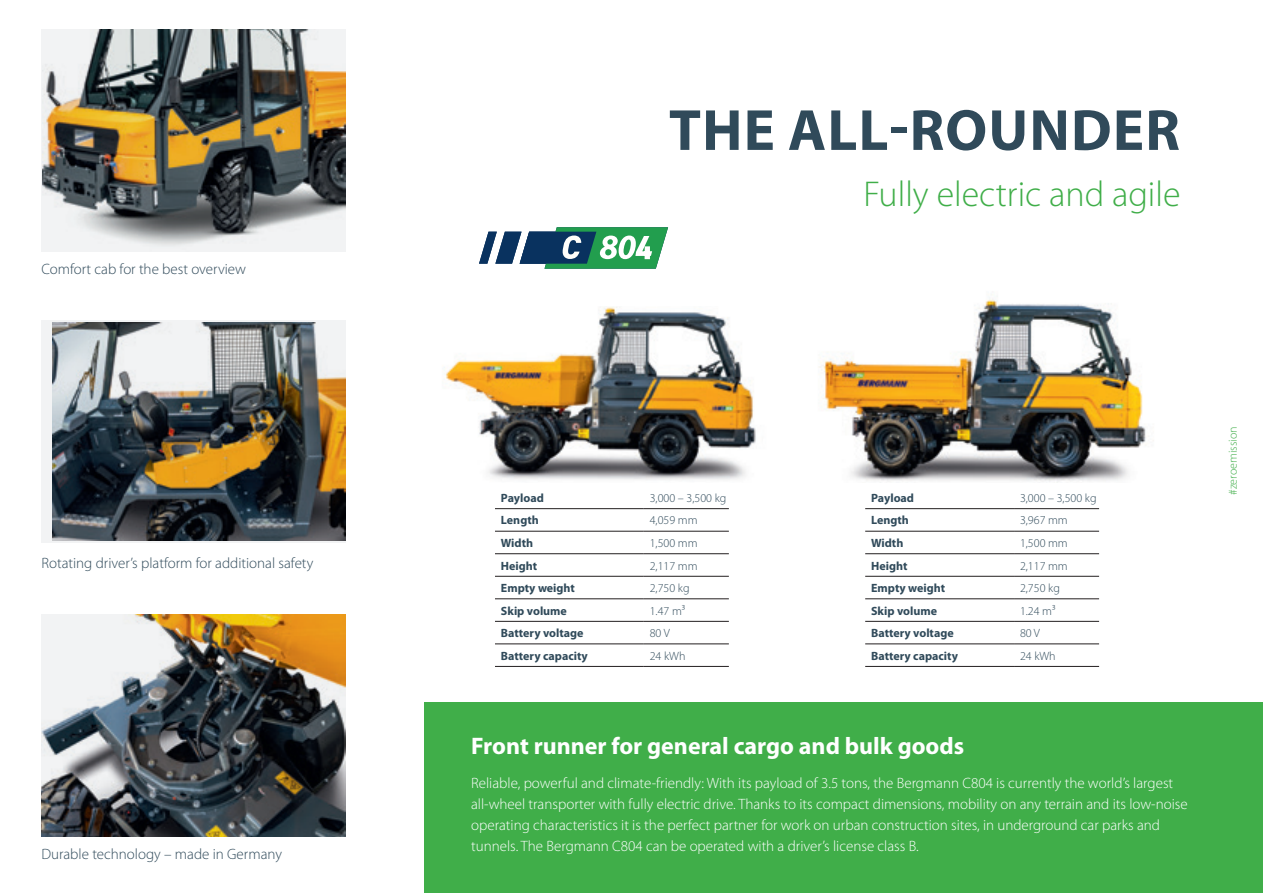
<style>
.page{position:relative;width:1263px;height:893px;background:#fff}
.page>*{position:absolute;margin:0;border:0;box-sizing:border-box;transform-origin:0 0}
.t1{font:700 58.5px "Myriad Pro";letter-spacing:.02em;color:#304a5a}
.t2{font:300 36px "Myriad Pro";color:#40ae49}
.t3{font:700 24px "Myriad Pro";color:#fff}
.t4{font:300 15px/21px "Myriad Pro";color:#fff}
.t5{font:300 15px "Myriad Pro";color:#304a5a}
.t6{font:700 12px "Myriad Pro";color:#304a5a}
.t7{font:300 12px "Myriad Pro";color:#304a5a}
.t8{font:300 12px "Myriad Pro";color:#40ae49}
</style>
<div class="page">
<img style="left:819px;top:294px;width:335px;height:189px">
<svg style="left:479px;top:227px;width:189px;height:42px"></svg>
<div style="left:425px;top:702px;width:838px;height:191px;background:#40ae49"></div>
<img style="left:42px;top:30px;width:303px;height:222px">
<div style="left:41px;top:320px;width:304px;height:222px;background:#f2f3f4"></div>
<img style="left:52px;top:322px;width:293px;height:218px">
<img style="left:41px;top:614px;width:304px;height:222px">
<img style="left:444px;top:307px;width:312px;height:173px">
<hr style="left:865px;top:508px;width:149px;height:1px;background:#231f20">
<hr style="left:1014px;top:508px;width:85px;height:1px;background:#231f20">
<hr style="left:865px;top:531px;width:149px;height:1px;background:#231f20">
<hr style="left:1014px;top:531px;width:85px;height:1px;background:#231f20">
<hr style="left:865px;top:553px;width:149px;height:1px;background:#231f20">
<hr style="left:1014px;top:553px;width:85px;height:1px;background:#231f20">
<hr style="left:865px;top:576px;width:149px;height:1px;background:#231f20">
<hr style="left:1014px;top:576px;width:85px;height:1px;background:#231f20">
<hr style="left:865px;top:599px;width:149px;height:1px;background:#231f20">
<hr style="left:1014px;top:599px;width:85px;height:1px;background:#231f20">
<hr style="left:865px;top:621px;width:149px;height:1px;background:#231f20">
<hr style="left:1014px;top:621px;width:85px;height:1px;background:#231f20">
<hr style="left:865px;top:644px;width:149px;height:1px;background:#231f20">
<hr style="left:1014px;top:644px;width:85px;height:1px;background:#231f20">
<hr style="left:865px;top:666px;width:149px;height:1px;background:#231f20">
<hr style="left:1014px;top:666px;width:85px;height:1px;background:#231f20">
<hr style="left:495px;top:508px;width:149px;height:1px;background:#231f20">
<hr style="left:644px;top:508px;width:85px;height:1px;background:#231f20">
<hr style="left:495px;top:531px;width:149px;height:1px;background:#231f20">
<hr style="left:644px;top:531px;width:85px;height:1px;background:#231f20">
<hr style="left:495px;top:553px;width:149px;height:1px;background:#231f20">
<hr style="left:644px;top:553px;width:85px;height:1px;background:#231f20">
<hr style="left:495px;top:576px;width:149px;height:1px;background:#231f20">
<hr style="left:644px;top:576px;width:85px;height:1px;background:#231f20">
<hr style="left:495px;top:599px;width:149px;height:1px;background:#231f20">
<hr style="left:644px;top:599px;width:85px;height:1px;background:#231f20">
<hr style="left:495px;top:621px;width:149px;height:1px;background:#231f20">
<hr style="left:644px;top:621px;width:85px;height:1px;background:#231f20">
<hr style="left:495px;top:644px;width:149px;height:1px;background:#231f20">
<hr style="left:644px;top:644px;width:85px;height:1px;background:#231f20">
<hr style="left:495px;top:666px;width:149px;height:1px;background:#231f20">
<hr style="left:644px;top:666px;width:85px;height:1px;background:#231f20">
<p class="t5" style="left:41px;top:260px;width:206px">Comfort cab for the best overview</p>
<p class="t5" style="left:41px;top:554px;width:273px">Rotating driver’s platform for additional safety</p>
<p class="t5" style="left:41px;top:845px;width:242px">Durable technology – made in Germany</p>
<h1 class="t1" style="left:669px;top:92px;width:512px">THE ALL-ROUNDER</h1>
<h2 class="t2" style="left:863px;top:173px;width:319px">Fully electric and agile</h2>
<p class="t6" style="left:501px;top:490px;width:44px">Payload</p>
<p class="t7" style="left:650px;top:491px;width:78px">3,000 – 3,500 kg</p>
<p class="t6" style="left:501px;top:513px;width:39px">Length</p>
<p class="t7" style="left:650px;top:513px;width:49px">4,059 mm</p>
<p class="t6" style="left:501px;top:535px;width:34px">Width</p>
<p class="t7" style="left:650px;top:536px;width:49px">1,500 mm</p>
<p class="t6" style="left:501px;top:558px;width:38px">Height</p>
<p class="t7" style="left:650px;top:558px;width:49px">2,117 mm</p>
<p class="t6" style="left:501px;top:580px;width:76px">Empty weight</p>
<p class="t7" style="left:650px;top:581px;width:41px">2,750 kg</p>
<p class="t6" style="left:501px;top:603px;width:67px">Skip volume</p>
<p class="t7" style="left:650px;top:603px;width:37px">1.47 m³</p>
<p class="t6" style="left:501px;top:625px;width:84px">Battery voltage</p>
<p class="t7" style="left:650px;top:626px;width:22px">80 V</p>
<p class="t6" style="left:501px;top:648px;width:88px">Battery capacity</p>
<p class="t7" style="left:650px;top:648px;width:37px">24 kWh</p>
<p class="t6" style="left:871px;top:490px;width:44px">Payload</p>
<p class="t7" style="left:1020px;top:491px;width:78px">3,000 – 3,500 kg</p>
<p class="t6" style="left:871px;top:513px;width:39px">Length</p>
<p class="t7" style="left:1020px;top:513px;width:49px">3,967 mm</p>
<p class="t6" style="left:871px;top:535px;width:34px">Width</p>
<p class="t7" style="left:1020px;top:536px;width:49px">1,500 mm</p>
<p class="t6" style="left:871px;top:558px;width:38px">Height</p>
<p class="t7" style="left:1020px;top:558px;width:49px">2,117 mm</p>
<p class="t6" style="left:871px;top:580px;width:76px">Empty weight</p>
<p class="t7" style="left:1020px;top:581px;width:41px">2,750 kg</p>
<p class="t6" style="left:871px;top:603px;width:67px">Skip volume</p>
<p class="t7" style="left:1020px;top:603px;width:37px">1.24 m³</p>
<p class="t6" style="left:871px;top:625px;width:84px">Battery voltage</p>
<p class="t7" style="left:1020px;top:626px;width:22px">80 V</p>
<p class="t6" style="left:871px;top:648px;width:88px">Battery capacity</p>
<p class="t7" style="left:1020px;top:648px;width:37px">24 kWh</p>
<h3 class="t3" style="left:471px;top:731px;width:495px">Front runner for general cargo and bulk goods</h3>
<p class="t4" style="left:471px;top:772px;width:718px">Reliable, powerful and climate-friendly: With its payload of 3.5 tons, the Bergmann C804 is currently the world’s largest all-wheel transporter with fully electric drive. Thanks to its compact dimensions, mobility on any terrain and its low-noise operating characteristics it is the perfect partner for work on urban construction sites, in underground car parks and tunnels. The Bergmann C804 can be operated with a driver’s license class B.</p>
<p class="t8" style="left:1225px;top:495px;width:70px;rotate:-90deg">#zeroemission</p>
</div>
